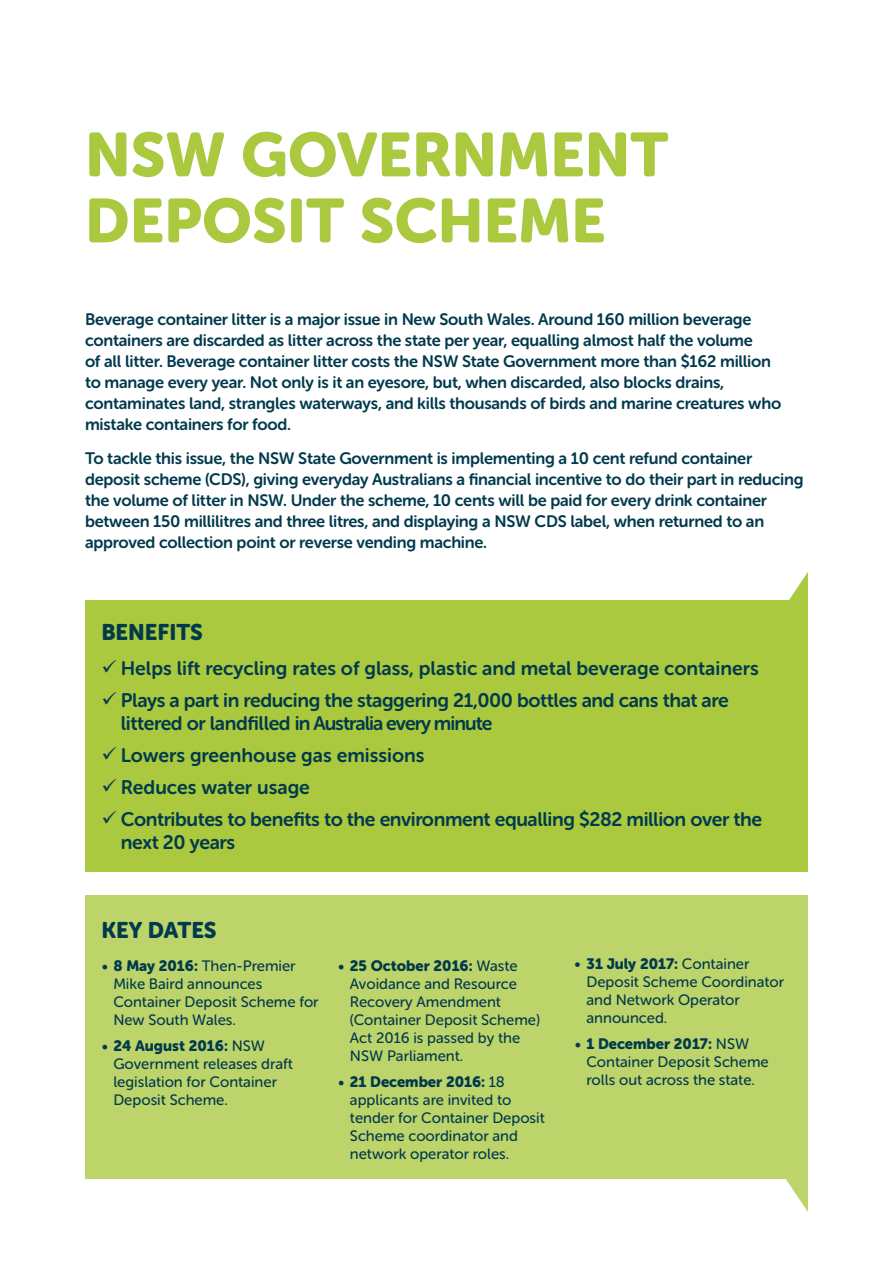
<style>
.page{position:relative;width:893px;height:1263px;background:#fff}
.page>*{position:absolute;margin:0;border:0;box-sizing:border-box;transform-origin:0 0}
.t1{font:61.5px/66px "Museo Sans Rounded 900";color:#aac93e}
.t2{font:22.5px "Museo Sans Rounded 900";color:#023a4d}
.t3{font:19.5px/23.4px "Museo Sans Rounded 700";letter-spacing:-.02em;color:#023a4d}
.t4{font:19.5px "Museo Sans Rounded 700";color:#023a4d}
.t5{font:16.5px/21px "Museo Sans Rounded 700";letter-spacing:-.015em;color:#023a4d}
.t6{font:15px/18px "Museo Sans Rounded 500";color:#023a4d}
.t7{font:15px "Museo Sans Rounded 900";color:#023a4d}
.s1{font-family:"Minion Pro";font-size:18px}
.s2{font-family:"Museo Sans Rounded 900"}
.s3{font-family:"Museo Sans Rounded 500"}
</style>
<div class="page">
<div style="left:85px;top:895px;width:723px;height:283px;background:#bdd46b"></div>
<svg style="left:779px;top:1178px;width:29px;height:34px"></svg>
<div style="left:86px;top:600px;width:722px;height:272px;background:#aac93e"></div>
<svg style="left:789px;top:572px;width:19px;height:28px"></svg>
<h1 class="t1" style="left:85px;top:122px;width:585px">NSW GOVERNMENT<br>DEPOSIT SCHEME</h1>
<p class="t5" style="left:85px;top:309px;width:698px">Beverage container litter is a major issue in New South Wales. Around 160 million beverage containers are discarded as litter across the state per year, equalling almost half the volume<br>of all litter. Beverage container litter costs the NSW State Government more than $162 million to manage every year. Not only is it an eyesore, but, when discarded, also blocks drains, contaminates land, strangles waterways, and kills thousands of birds and marine creatures who mistake containers for food.</p>
<p class="t5" style="left:85px;top:447px;width:720px">To tackle this issue, the NSW State Government is implementing a 10 cent refund container deposit scheme (CDS), giving everyday Australians a financial incentive to do their part in reducing the volume of litter in NSW. Under the scheme, 10 cents will be paid for every drink container between 150 millilitres and three litres, and displaying a NSW CDS label, when returned to an approved collection point or reverse vending machine.</p>
<h2 class="t2" style="left:101px;top:619px;width:103px">BENEFITS</h2>
<p class="t4" style="left:101px;top:657px;width:659px">✓ Helps lift recycling rates of glass, plastic and metal beverage containers</p>
<p class="t3" style="left:121px;top:688px;width:609px;text-indent:-20px">✓ Plays a part in reducing the staggering 21,000 bottles and cans that are littered or landfilled in Australia every minute</p>
<p class="t4" style="left:101px;top:744px;width:325px">✓ Lowers greenhouse gas emissions</p>
<p class="t4" style="left:101px;top:776px;width:210px">✓ Reduces water usage</p>
<p class="t3" style="left:121px;top:807px;width:643px;text-indent:-20px">✓ Contributes to benefits to the environment equalling $282 million over the next 20 years</p>
<h2 class="t2" style="left:101px;top:917px;width:117px">KEY DATES</h2>
<p class="t6" style="left:113px;top:956px;width:207px;text-indent:-12px"><span class="s1">•</span> <span class="s2">8 May 2016:</span> Then-Premier<br>Mike Baird announces<br>Container Deposit Scheme for<br>New South Wales.</p>
<p class="t7" style="left:101px;top:1037px;width:165px"><span class="s1">•</span> 24 August 2016: <span class="s3">NSW</span></p>
<p class="t6" style="left:113px;top:1054px;width:181px">Government releases draft legislation for Container<br>Deposit Scheme.</p>
<p class="t7" style="left:338px;top:957px;width:181px"><span class="s1">•</span> 25 October 2016: <span class="s3">Waste</span></p>
<p class="t6" style="left:350px;top:974px;width:192px">Avoidance and Resource<br>Recovery Amendment (Container Deposit Scheme)<br>Act 2016 is passed by the<br>NSW Parliament.</p>
<p class="t7" style="left:338px;top:1073px;width:168px"><span class="s1">•</span> 21 December 2016: <span class="s3">18</span></p>
<p class="t6" style="left:350px;top:1090px;width:196px">applicants are invited to tender for Container Deposit<br>Scheme coordinator and network operator roles.</p>
<p class="t7" style="left:574px;top:955px;width:176px"><span class="s3">•</span> 31 July 2017: <span class="s3">Container</span></p>
<p class="t6" style="left:586px;top:973px;width:199px">Deposit Scheme Coordinator and Network Operator announced.</p>
<p class="t7" style="left:574px;top:1035px;width:176px"><span class="s1">•</span> 1 December 2017: <span class="s3">NSW</span></p>
<p class="t6" style="left:586px;top:1052px;width:184px">Container Deposit Scheme rolls out across the state.</p>
</div>
